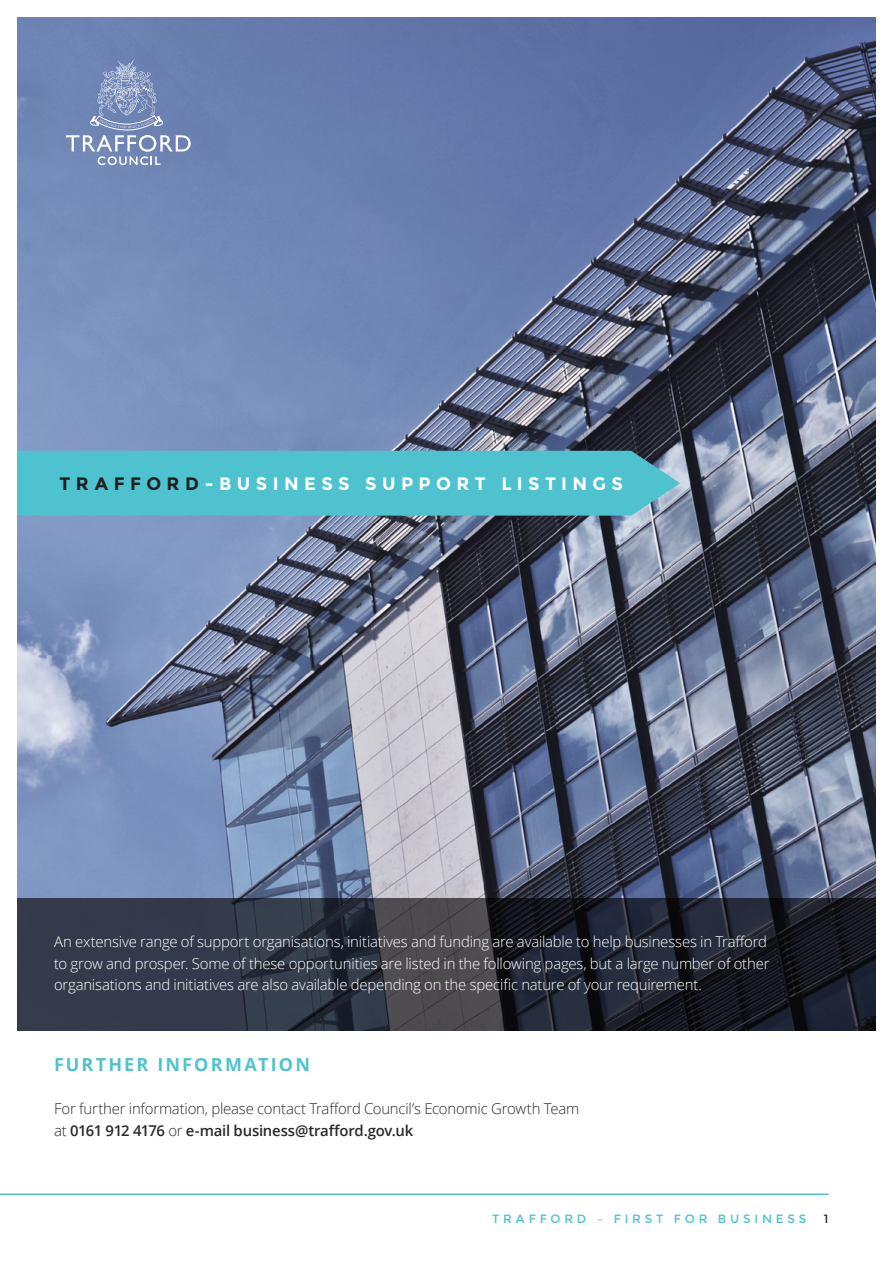
<style>
.page{position:relative;width:893px;height:1263px;background:#fff}
.page>*{position:absolute;margin:0;border:0;box-sizing:border-box;transform-origin:0 0}
.t1{font:700 18px "Montserrat";letter-spacing:.3em;color:#fff}
.t2{font:700 18px "Open Sans";letter-spacing:.12em;color:#4ec3cf}
.t3{font:300 14.85px/21.8px "Open Sans";letter-spacing:-.015em;color:#fff}
.t4{font:300 14.85px/21.8px "Open Sans";letter-spacing:-.015em;color:#2d2929}
.t5{font:12px "Montserrat";letter-spacing:.315em;color:#4ec3cf}
.t6{font:12px "Montserrat";color:#2d2929}
.s1{color:#231f20}
.s2{font-weight:600}
</style>
<div class="page">
<img style="left:17px;top:17px;width:859px;height:881px">
<div style="left:17px;top:451px;width:663px;height:65px;background:#4ec3cf"></div>
<svg style="left:17px;top:898px;width:859px;height:132px;background:#2a2e3a"></svg>
<hr style="left:0;top:1193px;width:828px;height:2px;background:#4ec3cf">
<svg style="left:66px;top:58px;width:125px;height:107px;background:#7f92bd"></svg>
<p class="t1" style="left:60px;top:473px;width:394px"><span class="s1">TRAFFORD</span>-BUSINESS SUPPOR</p>
<p class="t1" style="left:475px;top:473px;width:150px">T LISTINGS</p>
<p class="t3" style="left:54px;top:930px;width:717px">An extensive range of support organisations, initiatives and funding are available to help businesses in Trafford to grow and prosper. Some of these opportunities are listed in the following pages, but a large number of other organisations and initiatives are also available depending on the specific nature of your requirement.</p>
<p class="t2" style="left:54px;top:1052px;width:257px">FURTHER INFORMATION</p>
<p class="t4" style="left:54px;top:1098px;width:527px">For further information, please contact Trafford Council’s Economic Growth Team at <span class="s2">0161 912 4176</span> or <span class="s2">e-mail business@trafford.gov.uk</span></p>
<p class="t5" style="left:492px;top:1212px;width:306px">TRAFFORD – FIRST FOR BUSI NESS</p>
<p class="t6" style="left:824px;top:1212px;width:6px">1</p>
</div>
